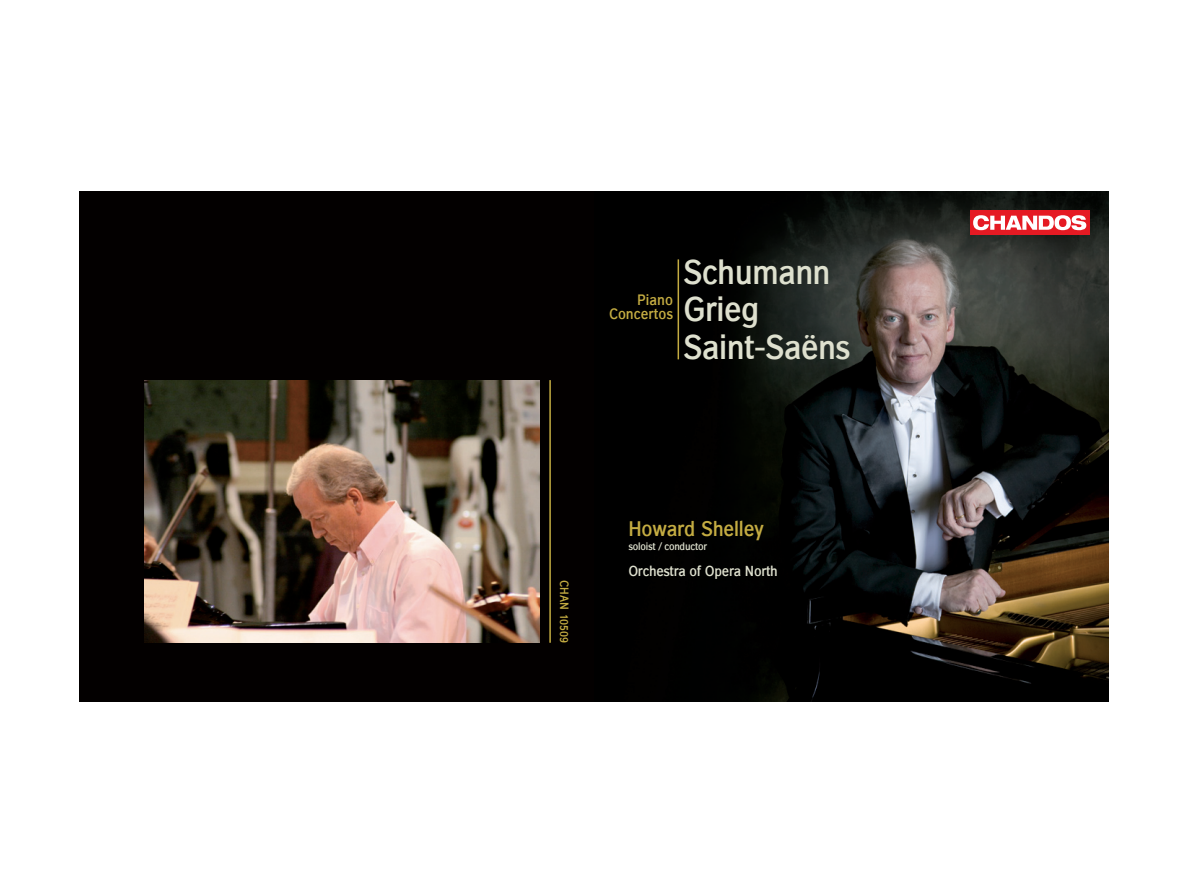
<style>
.page{position:relative;width:1188px;height:893px;background:#fff}
.page>*{position:absolute;margin:0;border:0;box-sizing:border-box;transform-origin:0 0}
.t1{font:600 34.2px "Carnova";letter-spacing:-.02em;color:#dee0ce}
.t2{font:600 21px "Carnova";letter-spacing:-.015em;color:#c4ac42}
.t3{font:600 15px "Carnova";color:#c4ac42}
.t4{font:600 14.4px "Carnova";letter-spacing:-.02em;color:#dee0ce}
.t5{font:600 12px "Carnova";color:#c4ac42}
.t6{font:600 10.5px "Carnova";letter-spacing:-.02em;color:#dee0ce}
</style>
<div class="page">
<img style="left:594px;top:191px;width:514px;height:510px">
<div style="left:80px;top:191px;width:514px;height:510px;background:#030000"></div>
<hr style="left:678px;top:259px;width:1px;height:100px;background:#c4ac42">
<hr style="left:549px;top:380px;width:2px;height:262px;background:#c4ac42">
<div style="left:970px;top:210px;width:119px;height:25px;background:#e51a23"></div>
<svg style="left:973px;top:215px;width:113px;height:15px"></svg>
<img style="left:145px;top:380px;width:395px;height:262px">
<p class="t3" style="left:637px;top:291px;width:38px">Piano</p>
<p class="t3" style="left:609px;top:305px;width:66px">Concertos</p>
<p class="t1" style="left:683px;top:252px;width:149px">Schumann</p>
<p class="t1" style="left:683px;top:290px;width:78px">Grieg</p>
<p class="t1" style="left:683px;top:327px;width:169px">Saint-Saëns</p>
<p class="t5" style="left:571px;top:580px;width:64px;rotate:90deg">CHAN 10509</p>
<p class="t2" style="left:628px;top:517px;width:137px">Howard Shelley</p>
<p class="t6" style="left:628px;top:540px;width:80px">soloist / conductor</p>
<p class="t4" style="left:628px;top:562px;width:151px">Orchestra of Opera North</p>
</div>
